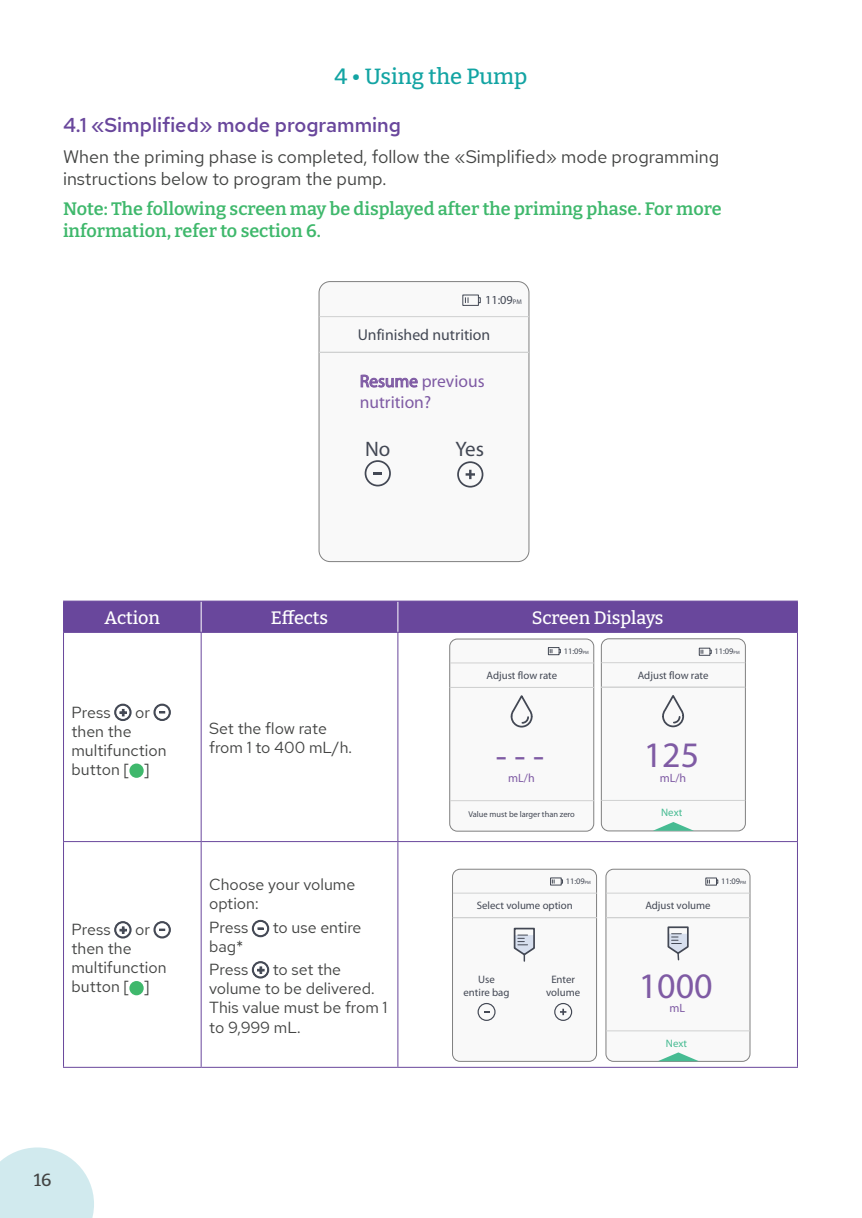
<style>
.page{position:relative;width:862px;height:1218px;background:#fff}
.page>*{position:absolute;margin:0;border:0;box-sizing:border-box;transform-origin:0 0}
.t1{font:36px "Myriad Pro";color:#7f5ba4}
.t2{font:500 22px "Bitter";color:#13a4a3}
.t3{font:21px "Myriad Pro";color:#434854}
.t4{font:500 20px "Red Hat Text";color:#69479c}
.Boby_text{font:18px/21.6px "Red Hat Text";color:#434443}
.Note{font:600 18px/21.6px "Bitter";color:#3fb86c}
.chart_header_row{font:500 18px "Bitter";letter-spacing:-.01em;color:#fff}
.t5{font:500 17.6px "Bitter";color:#434443}
.t6{font:17.4px/21px "Myriad Pro";color:#7f5ba4}
.chart_text{font:16px/19px "Red Hat Text";color:#434443}
.t7{font:15.8px "Myriad Pro";color:#434854}
.t8{font:12.4px "Myriad Pro";color:#434854}
.t9{font:12px "Myriad Pro";color:#7f5ba4}
.t10{font:10.8px/12.6px "Myriad Pro";color:#434854;text-align:center}
.t11{font:10.8px "Myriad Pro";color:#46bb92}
.t12{font:8.4px "Myriad Pro";color:#434854}
.s1{font-size:6.8px}
.s2{font-size:4.6px}
</style>
<div class="page">
<svg style="left:0;top:1147px;width:94px;height:70px;background:#d7ecf0"></svg>
<div style="left:64px;top:601px;width:733px;height:30px;background:#69479c"></div>
<hr style="left:201px;top:601px;width:1px;height:30px;background:#fff">
<hr style="left:397px;top:601px;width:1px;height:30px;background:#fff">
<hr style="left:63px;top:600px;width:138px;height:1px;background:#69479c">
<hr style="left:63px;top:601px;width:1px;height:30px;background:#69479c">
<hr style="left:201px;top:600px;width:197px;height:1px;background:#69479c">
<hr style="left:398px;top:600px;width:400px;height:1px;background:#69479c">
<hr style="left:797px;top:601px;width:1px;height:30px;background:#69479c">
<hr style="left:63px;top:631px;width:138px;height:1px;background:#69479c">
<hr style="left:63px;top:632px;width:1px;height:208px;background:#69479c">
<hr style="left:201px;top:631px;width:197px;height:1px;background:#69479c">
<hr style="left:201px;top:632px;width:1px;height:208px;background:#69479c">
<hr style="left:398px;top:631px;width:400px;height:1px;background:#69479c">
<hr style="left:397px;top:632px;width:1px;height:208px;background:#69479c">
<hr style="left:797px;top:632px;width:1px;height:208px;background:#69479c">
<hr style="left:63px;top:840px;width:138px;height:1px;background:#69479c">
<hr style="left:63px;top:841px;width:1px;height:225px;background:#69479c">
<hr style="left:201px;top:840px;width:197px;height:1px;background:#69479c">
<hr style="left:201px;top:841px;width:1px;height:225px;background:#69479c">
<hr style="left:398px;top:840px;width:400px;height:1px;background:#69479c">
<hr style="left:397px;top:841px;width:1px;height:225px;background:#69479c">
<hr style="left:797px;top:841px;width:1px;height:225px;background:#69479c">
<hr style="left:63px;top:1066px;width:138px;height:1px;background:#69479c">
<hr style="left:201px;top:1066px;width:197px;height:1px;background:#69479c">
<hr style="left:398px;top:1066px;width:400px;height:1px;background:#69479c">
<svg style="left:114px;top:703px;width:18px;height:18px"></svg>
<svg style="left:153px;top:703px;width:18px;height:17px"></svg>
<div style="left:129px;top:763px;width:15px;height:14px;background:#3fb86c;border-radius:50%"></div>
<div style="left:450px;top:639px;width:144px;height:192px;background:#f9f9f9;border-radius:8px"></div>
<div style="left:449px;top:638px;width:145px;height:193px;border:1px solid #808080;border-radius:8px"></div>
<hr style="left:450px;top:662px;width:144px;height:1px;background:#d0d1d1">
<hr style="left:450px;top:800px;width:144px;height:1px;background:#d0d1d1">
<hr style="left:450px;top:687px;width:144px;height:1px;background:#d0d1d1">
<svg style="left:510px;top:695px;width:23px;height:33px"></svg>
<div style="left:601px;top:638px;width:144px;height:192px;background:#f9f9f9;border-radius:8px"></div>
<div style="left:601px;top:638px;width:144px;height:193px;border:1px solid #808080;border-radius:8px"></div>
<hr style="left:601px;top:662px;width:144px;height:1px;background:#d0d1d1">
<hr style="left:601px;top:799px;width:144px;height:1px;background:#d0d1d1">
<hr style="left:601px;top:686px;width:144px;height:1px;background:#d0d1d1">
<svg style="left:662px;top:695px;width:23px;height:33px"></svg>
<svg style="left:653px;top:822px;width:41px;height:8px"></svg>
<div style="left:548px;top:647px;width:11px;height:8px;border:1px solid #434854"></div>
<div style="left:699px;top:647px;width:11px;height:8px;border:1px solid #434854"></div>
<svg style="left:114px;top:921px;width:18px;height:17px"></svg>
<svg style="left:153px;top:921px;width:18px;height:17px"></svg>
<div style="left:129px;top:980px;width:15px;height:15px;background:#3fb86c;border-radius:50%"></div>
<svg style="left:252px;top:919px;width:17px;height:18px"></svg>
<svg style="left:252px;top:961px;width:17px;height:17px"></svg>
<div style="left:606px;top:869px;width:144px;height:192px;background:#f9f9f9;border-radius:8px"></div>
<div style="left:605px;top:868px;width:145px;height:193px;border:1px solid #808080;border-radius:8px"></div>
<hr style="left:606px;top:892px;width:144px;height:1px;background:#d0d1d1">
<hr style="left:606px;top:1030px;width:144px;height:1px;background:#d0d1d1">
<hr style="left:606px;top:917px;width:144px;height:1px;background:#d0d1d1">
<svg style="left:658px;top:1052px;width:41px;height:8px"></svg>
<svg style="left:667px;top:926px;width:22px;height:33px"></svg>
<div style="left:452px;top:869px;width:144px;height:192px;background:#f9f9f9;border-radius:8px"></div>
<div style="left:452px;top:868px;width:145px;height:193px;border:1px solid #808080;border-radius:8px"></div>
<hr style="left:453px;top:892px;width:144px;height:1px;background:#d0d1d1">
<hr style="left:453px;top:917px;width:144px;height:1px;background:#d0d1d1">
<svg style="left:513px;top:927px;width:22px;height:33px"></svg>
<svg style="left:554px;top:1003px;width:18px;height:17px"></svg>
<svg style="left:477px;top:1003px;width:18px;height:17px"></svg>
<svg style="left:552px;top:879px;width:3px;height:4px"></svg>
<div style="left:319px;top:281px;width:210px;height:280px;background:#f9f9f9;border-radius:11px"></div>
<div style="left:319px;top:281px;width:210px;height:281px;border:1px solid #808080;border-radius:11px"></div>
<hr style="left:319px;top:316px;width:210px;height:1px;background:#d0d1d1">
<hr style="left:319px;top:352px;width:210px;height:1px;background:#d0d1d1">
<svg style="left:365px;top:460px;width:26px;height:26px"></svg>
<svg style="left:457px;top:461px;width:26px;height:26px"></svg>
<svg style="left:360px;top:374px;width:58px;height:14px"></svg>
<div style="left:462px;top:294px;width:17px;height:12px;border:1px solid #434854"></div>
<svg style="left:478px;top:297px;width:3px;height:6px"></svg>
<p class="t2" style="left:334px;top:62px;width:194px">4 • Using the Pump</p>
<p class="t4" style="left:63px;top:112px;width:339px">4.1 «Simplified» mode programming</p>
<p class="Boby_text" style="left:63px;top:145px;width:657px">When the priming phase is completed, follow the «Simplified» mode programming instructions below to program the pump.</p>
<p class="Note" style="left:63px;top:197px;width:660px">Note: The following screen may be displayed after the priming phase. For more information, refer to section 6.</p>
<p class="t8" style="left:485px;top:293px;width:38px">11:09<span class="s1">PM</span></p>
<p class="t7" style="left:358px;top:325px;width:134px">Unfinished nutrition</p>
<p class="t6" style="left:360px;top:371px;width:126px">Resume previous nutrition?</p>
<p class="t3" style="left:365px;top:437px;width:27px">No</p>
<p class="t3" style="left:455px;top:437px;width:30px">Yes</p>
<p class="chart_header_row" style="left:105px;top:606px;width:57px">Action</p>
<p class="chart_header_row" style="left:271px;top:606px;width:59px">Effects</p>
<p class="chart_header_row" style="left:532px;top:606px;width:133px">Screen Displays</p>
<p class="t12" style="left:564px;top:646px;width:27px">11:09<span class="s2">PM</span></p>
<p class="t12" style="left:714px;top:646px;width:27px">11:09<span class="s2">PM</span></p>
<p class="chart_text" style="left:72px;top:702px;width:41px">Press</p>
<p class="chart_text" style="left:135px;top:702px;width:16px">or</p>
<p class="chart_text" style="left:72px;top:721px;width:97px">then the multifunction button [ ]</p>
<p class="chart_text" style="left:209px;top:718px;width:144px">Set the flow rate from 1 to 400 mL/h.</p>
<p class="chart_text" style="left:72px;top:919px;width:41px">Press</p>
<p class="chart_text" style="left:135px;top:919px;width:16px">or</p>
<p class="chart_text" style="left:72px;top:938px;width:97px">then the multifunction button [ ]</p>
<p class="chart_text" style="left:209px;top:874px;width:148px">Choose your volume option:</p>
<p class="chart_text" style="left:209px;top:917px;width:41px">Press</p>
<p class="chart_text" style="left:273px;top:917px;width:90px">to use entire</p>
<p class="chart_text" style="left:209px;top:936px;width:36px">bag*</p>
<p class="chart_text" style="left:209px;top:959px;width:41px">Press</p>
<p class="chart_text" style="left:209px;top:959px;width:180px;text-indent:64px">to set the volume to be delivered.<br>This value must be from 1 to 9,999 mL.</p>
<p class="t10" style="left:486px;top:669px;width:72px">Adjust flow rate</p>
<p class="t1" style="left:496px;top:735px;width:50px">- - -</p>
<p class="t9" style="left:508px;top:771px;width:28px">mL/h</p>
<p class="t12" style="left:468px;top:809px;width:108px">Value must be larger than zero</p>
<p class="t10" style="left:638px;top:668px;width:72px">Adjust flow rate</p>
<p class="t1" style="left:644px;top:735px;width:57px">125</p>
<p class="t9" style="left:660px;top:771px;width:28px">mL/h</p>
<p class="t11" style="left:661px;top:806px;width:23px">Next</p>
<p class="t12" style="left:566px;top:876px;width:27px">11:09<span class="s2">PM</span></p>
<p class="t12" style="left:721px;top:876px;width:27px">11:09<span class="s2">PM</span></p>
<p class="t10" style="left:477px;top:899px;width:97px">Select volume option</p>
<p class="t10" style="left:645px;top:899px;width:67px">Adjust volume</p>
<p class="t10" style="left:463px;top:973px;width:47px">Use<br>entire bag</p>
<p class="t10" style="left:546px;top:973px;width:35px">Enter volume</p>
<p class="t1" style="left:639px;top:965px;width:75px">1000</p>
<p class="t9" style="left:669px;top:1001px;width:17px">mL</p>
<p class="t11" style="left:666px;top:1037px;width:23px">Next</p>
<p class="t5" style="left:34px;top:1168px;width:19px">16</p>
</div>
